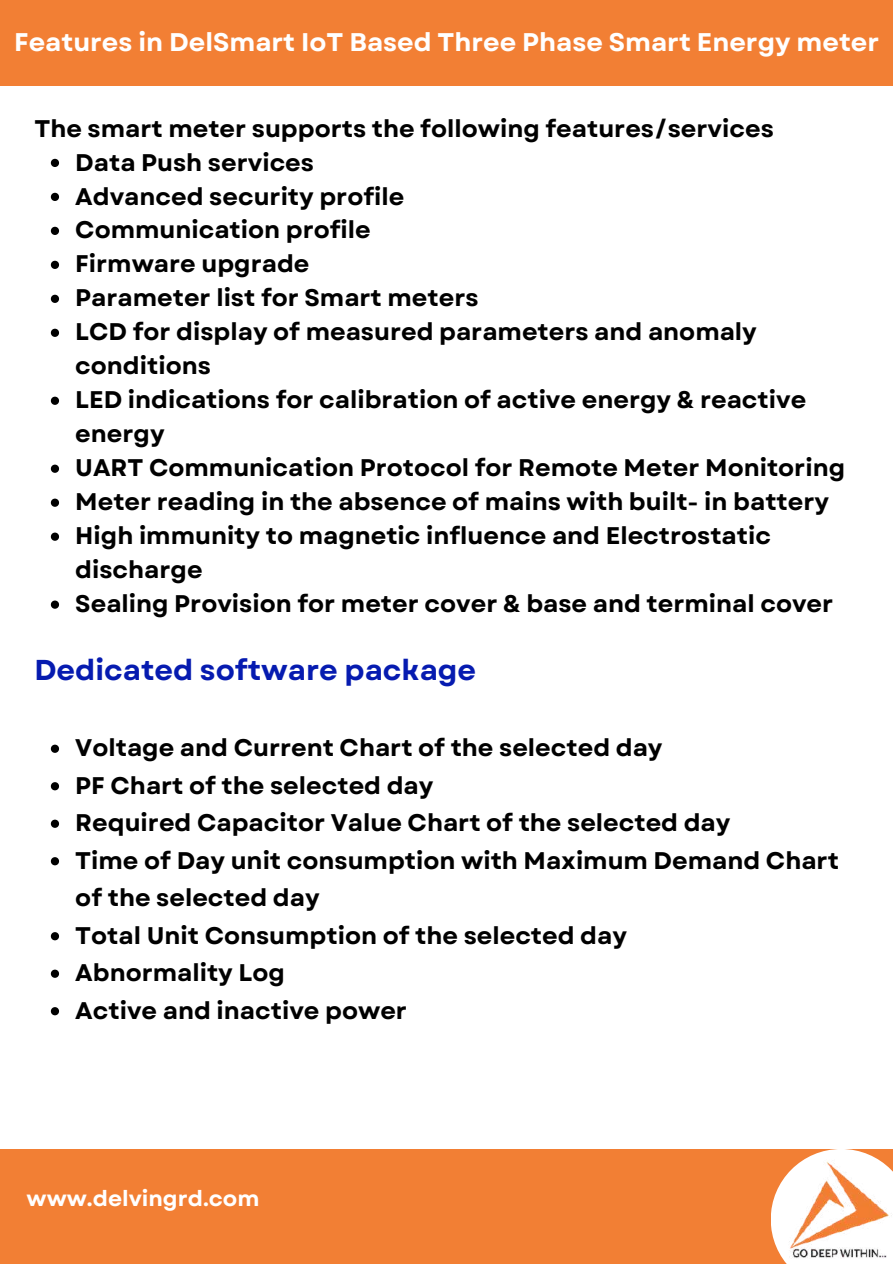
<style>
.page{position:relative;width:893px;height:1264px;background:#fff}
.page>*{position:absolute;margin:0;border:0;box-sizing:border-box;transform-origin:0 0}
.t1{font:700 28.65px "Garet";color:#061bb0}
.t2{font:700 25.5px "Garet";color:#fff}
.t3{font:700 24px/33.9px "Garet";color:#000}
.t4{font:700 21.75px "Garet";color:#fff}
</style>
<div class="page">
<div style="left:0;top:0;width:892px;height:85px;background:#f27f34"></div>
<svg style="left:51px;top:159px;width:8px;height:8px"></svg>
<svg style="left:51px;top:193px;width:8px;height:8px"></svg>
<svg style="left:51px;top:227px;width:8px;height:8px"></svg>
<svg style="left:51px;top:261px;width:8px;height:8px"></svg>
<svg style="left:51px;top:295px;width:8px;height:8px"></svg>
<svg style="left:51px;top:329px;width:8px;height:8px"></svg>
<svg style="left:51px;top:396px;width:8px;height:9px"></svg>
<svg style="left:51px;top:464px;width:8px;height:9px"></svg>
<svg style="left:51px;top:498px;width:8px;height:9px"></svg>
<svg style="left:51px;top:532px;width:8px;height:9px"></svg>
<svg style="left:51px;top:600px;width:8px;height:8px"></svg>
<svg style="left:51px;top:744px;width:8px;height:8px"></svg>
<svg style="left:51px;top:782px;width:8px;height:8px"></svg>
<svg style="left:51px;top:819px;width:8px;height:8px"></svg>
<svg style="left:51px;top:857px;width:8px;height:8px"></svg>
<svg style="left:51px;top:932px;width:8px;height:8px"></svg>
<svg style="left:51px;top:969px;width:8px;height:8px"></svg>
<svg style="left:51px;top:1007px;width:8px;height:8px"></svg>
<div style="left:0;top:1148px;width:892px;height:115px;background:#f27f34"></div>
<svg style="left:770px;top:1148px;width:7px;height:100px"></svg>
<img style="left:777px;top:1148px;width:115px;height:115px">
<p class="t2" style="left:14px;top:24px;width:866px">Features in DelSmart IoT Based Three Phase Smart Energy meter</p>
<p class="t3" style="left:75px;top:111px;width:771px;text-indent:-41px">The smart meter supports the following features/services<br>Data Push services<br>Advanced security profile<br>Communication profile<br>Firmware upgrade<br>Parameter list for Smart meters<br>LCD for display of measured parameters and anomaly conditions<br>LED indications for calibration of active energy &amp; reactive energy<br>UART Communication Protocol for Remote Meter Monitoring Meter reading in the absence of mains with built- in battery High immunity to magnetic influence and Electrostatic discharge<br>Sealing Provision for meter cover &amp; base and terminal cover</p>
<p class="t1" style="left:34px;top:649px;width:443px">Dedicated software package</p>
<p class="t3" style="left:75px;top:729px;width:765px;line-height:37.5px">Voltage and Current Chart of the selected day<br>PF Chart of the selected day<br>Required Capacitor Value Chart of the selected day<br>Time of Day unit consumption with Maximum Demand Chart of the selected day<br>Total Unit Consumption of the selected day<br>Abnormality Log<br>Active and inactive power</p>
<p class="t4" style="left:27px;top:1182px;width:234px">www.delvingrd.com</p>
</div>
